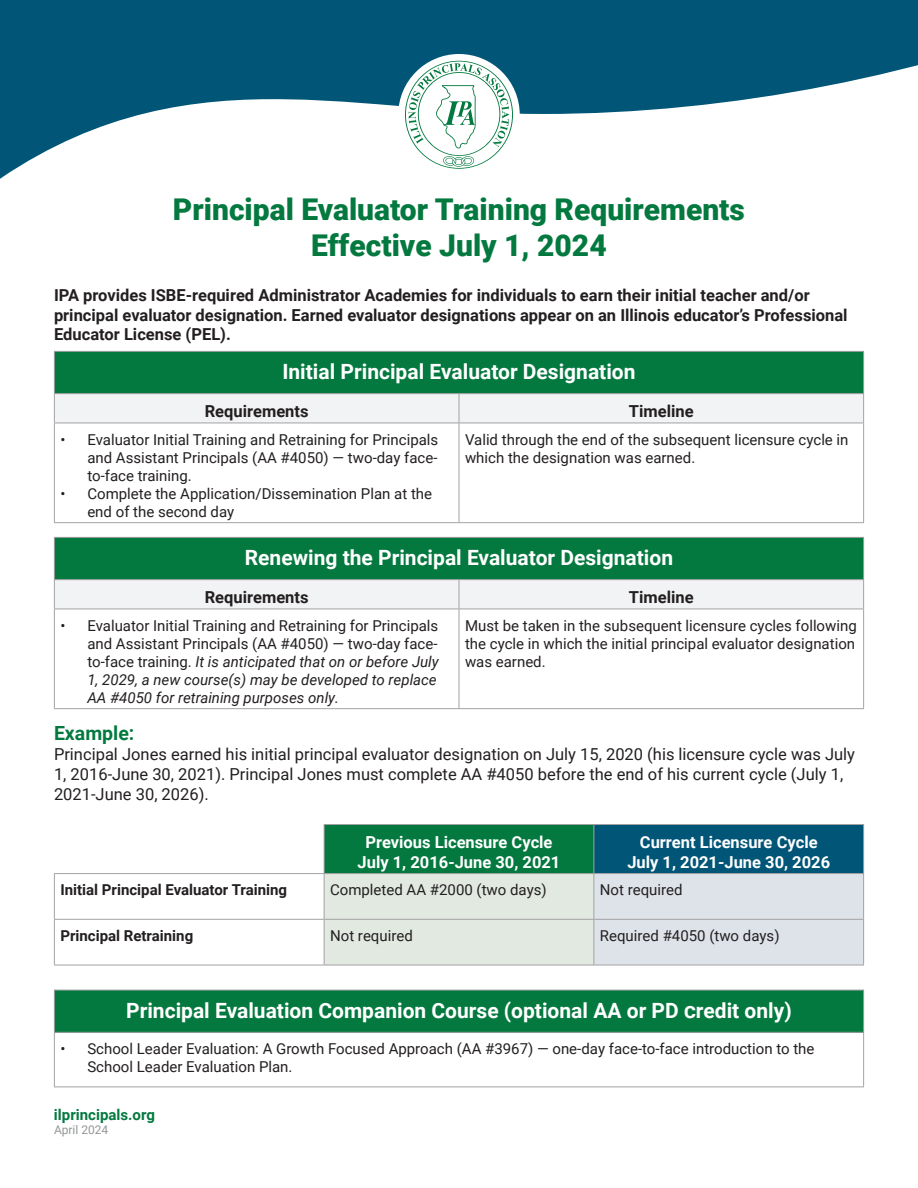
<style>
.page{position:relative;width:918px;height:1188px;background:#fff}
.page>*{position:absolute;margin:0;border:0;box-sizing:border-box;transform-origin:0 0}
.t1{font:900 30px/36px "Roboto";color:#04793f;text-align:center}
.t2{font:700 21px "Roboto";color:#fff}
.t3{font:700 19.5px "Roboto";color:#04793f}
.t4{font:700 16.5px/19.8px "Roboto";color:#231f20}
.t5{font:16.5px/19.8px "Roboto";color:#231f20}
.t6{font:700 16.5px/19.8px "Roboto";color:#fff;text-align:center}
.t7{font:15px/18px "Roboto";color:#231f20}
.t8{font:700 15px "Roboto";color:#231f20}
.t9{font:700 15px "Roboto";color:#04793f}
.t10{font:12px "Roboto";color:#939598}
.s1{font-style:italic}
</style>
<div class="page">
<svg style="left:0;top:0;width:918px;height:179px;fill:#015677"></svg>
<div style="left:398px;top:54px;width:122px;height:122px;background:#fff;border-radius:50%"></div>
<svg style="left:405px;top:61px;width:108px;height:108px"></svg>
<div style="left:54px;top:351px;width:810px;height:43px;background:#04793f"></div>
<hr style="left:54px;top:351px;width:405px;height:1px;background:#a3a2a4">
<hr style="left:54px;top:352px;width:1px;height:41px;background:#a3a2a4">
<hr style="left:459px;top:351px;width:405px;height:1px;background:#a3a2a4">
<hr style="left:863px;top:352px;width:1px;height:41px;background:#a3a2a4">
<hr style="left:54px;top:393px;width:405px;height:1px;background:#a3a2a4">
<hr style="left:459px;top:393px;width:405px;height:1px;background:#a3a2a4">
<svg style="left:54px;top:394px;width:810px;height:29px"></svg>
<hr style="left:54px;top:423px;width:405px;height:1px;background:#a3a2a4">
<hr style="left:54px;top:423px;width:1px;height:99px;background:#a3a2a4">
<hr style="left:459px;top:423px;width:405px;height:1px;background:#a3a2a4">
<hr style="left:459px;top:423px;width:1px;height:99px;background:#a3a2a4">
<hr style="left:863px;top:423px;width:1px;height:99px;background:#a3a2a4">
<hr style="left:54px;top:522px;width:405px;height:1px;background:#a3a2a4">
<hr style="left:459px;top:522px;width:405px;height:1px;background:#a3a2a4">
<div style="left:54px;top:537px;width:810px;height:43px;background:#04793f"></div>
<hr style="left:54px;top:537px;width:405px;height:1px;background:#a3a2a4">
<hr style="left:54px;top:538px;width:1px;height:41px;background:#a3a2a4">
<hr style="left:459px;top:537px;width:405px;height:1px;background:#a3a2a4">
<hr style="left:863px;top:538px;width:1px;height:41px;background:#a3a2a4">
<hr style="left:54px;top:579px;width:405px;height:1px;background:#a3a2a4">
<hr style="left:459px;top:579px;width:405px;height:1px;background:#a3a2a4">
<svg style="left:54px;top:580px;width:810px;height:29px"></svg>
<hr style="left:54px;top:609px;width:405px;height:1px;background:#a3a2a4">
<hr style="left:54px;top:609px;width:1px;height:99px;background:#a3a2a4">
<hr style="left:459px;top:609px;width:405px;height:1px;background:#a3a2a4">
<hr style="left:459px;top:609px;width:1px;height:99px;background:#a3a2a4">
<hr style="left:863px;top:609px;width:1px;height:99px;background:#a3a2a4">
<hr style="left:54px;top:708px;width:405px;height:1px;background:#a3a2a4">
<hr style="left:459px;top:708px;width:405px;height:1px;background:#a3a2a4">
<div style="left:54px;top:990px;width:810px;height:42px;background:#04793f"></div>
<hr style="left:54px;top:990px;width:810px;height:1px;background:#a3a2a4">
<hr style="left:54px;top:990px;width:1px;height:42px;background:#a3a2a4">
<hr style="left:863px;top:990px;width:1px;height:42px;background:#a3a2a4">
<hr style="left:54px;top:1032px;width:810px;height:1px;background:#a3a2a4">
<hr style="left:54px;top:1033px;width:1px;height:53px;background:#a3a2a4">
<hr style="left:863px;top:1033px;width:1px;height:53px;background:#a3a2a4">
<hr style="left:54px;top:1086px;width:810px;height:1px;background:#a3a2a4">
<div style="left:324px;top:824px;width:270px;height:50px;background:#04793f"></div>
<div style="left:594px;top:824px;width:270px;height:50px;background:#015677"></div>
<svg style="left:325px;top:874px;width:538px;height:91px;background:#dee5e4"></svg>
<hr style="left:324px;top:824px;width:270px;height:1px;background:#a3a2a4">
<hr style="left:324px;top:825px;width:1px;height:48px;background:#a3a2a4">
<hr style="left:594px;top:824px;width:270px;height:1px;background:#a3a2a4">
<hr style="left:594px;top:825px;width:1px;height:48px;background:#a3a2a4">
<hr style="left:863px;top:825px;width:1px;height:48px;background:#a3a2a4">
<hr style="left:54px;top:873px;width:270px;height:1px;background:#a3a2a4">
<hr style="left:54px;top:874px;width:1px;height:45px;background:#a3a2a4">
<hr style="left:324px;top:873px;width:270px;height:1px;background:#a3a2a4">
<hr style="left:324px;top:874px;width:1px;height:45px;background:#a3a2a4">
<hr style="left:594px;top:873px;width:270px;height:1px;background:#a3a2a4">
<hr style="left:594px;top:874px;width:1px;height:45px;background:#a3a2a4">
<hr style="left:863px;top:874px;width:1px;height:45px;background:#a3a2a4">
<hr style="left:54px;top:919px;width:270px;height:1px;background:#a3a2a4">
<hr style="left:54px;top:920px;width:1px;height:45px;background:#a3a2a4">
<hr style="left:324px;top:919px;width:270px;height:1px;background:#a3a2a4">
<hr style="left:324px;top:920px;width:1px;height:45px;background:#a3a2a4">
<hr style="left:594px;top:919px;width:270px;height:1px;background:#a3a2a4">
<hr style="left:594px;top:920px;width:1px;height:45px;background:#a3a2a4">
<hr style="left:863px;top:920px;width:1px;height:45px;background:#a3a2a4">
<hr style="left:54px;top:965px;width:270px;height:1px;background:#a3a2a4">
<hr style="left:324px;top:965px;width:270px;height:1px;background:#a3a2a4">
<hr style="left:594px;top:965px;width:270px;height:1px;background:#a3a2a4">
<h1 class="t1" style="left:173px;top:191px;width:573px">Principal Evaluator Training Requirements<br>Effective July 1, 2024</h1>
<p class="t4" style="left:54px;top:284px;width:795px">IPA provides ISBE-required Administrator Academies for individuals to earn their initial teacher and/or principal evaluator designation. Earned evaluator designations appear on an Illinois educator’s Professional<br>Educator License (PEL).</p>
<h2 class="t2" style="left:282px;top:357px;width:355px">Initial Principal Evaluator Designation</h2>
<p class="t4" style="left:205px;top:401px;width:105px">Requirements</p>
<p class="t4" style="left:629px;top:401px;width:66px">Timeline</p>
<p class="t7" style="left:87px;top:430px;width:352px;text-align:justify;text-indent:-27px">• Evaluator Initial Training and Retraining for Principals and Assistant Principals (AA #4050) — two-day face&shy;to-face training.</p>
<p class="t7" style="left:87px;top:484px;width:346px;text-indent:-27px">• Complete the Application/Dissemination Plan at the end of the second day</p>
<p class="t7" style="left:465px;top:430px;width:385px">Valid through the end of the subsequent licensure cycle in which the designation was earned.</p>
<h2 class="t2" style="left:245px;top:543px;width:430px">Renewing the Principal Evaluator Designation</h2>
<p class="t4" style="left:205px;top:587px;width:105px">Requirements</p>
<p class="t4" style="left:629px;top:587px;width:66px">Timeline</p>
<p class="t7" style="left:87px;top:616px;width:353px;text-indent:-27px">• Evaluator Initial Training and Retraining for Principals and Assistant Principals (AA #4050) — two-day face&shy;to-face training. <span class="s1">It is anticipated that on or before July 1, 2029, a new course(s) may be developed to replace AA #4050 for retraining purposes only.</span></p>
<p class="t7" style="left:465px;top:616px;width:393px;text-align:justify">Must be taken in the subsequent licensure cycles following the cycle in which the initial principal evaluator designation was earned.</p>
<h3 class="t3" style="left:54px;top:720px;width:82px">Example:</h3>
<p class="t5" style="left:54px;top:744px;width:803px">Principal Jones earned his initial principal evaluator designation on July 15, 2020 (his licensure cycle was July<br>1, 2016-June 30, 2021). Principal Jones must complete AA #4050 before the end of his current cycle (July 1,<br>2021-June 30, 2026).</p>
<p class="t6" style="left:358px;top:831px;width:204px">Previous Licensure Cycle<br>July 1, 2016-June 30, 2021</p>
<p class="t6" style="left:627px;top:831px;width:204px">Current Licensure Cycle<br>July 1, 2021-June 30, 2026</p>
<p class="t8" style="left:60px;top:879px;width:228px">Initial Principal Evaluator Training</p>
<p class="t7" style="left:330px;top:880px;width:218px">Completed AA #2000 (two days)</p>
<p class="t7" style="left:600px;top:880px;width:84px">Not required</p>
<p class="t8" style="left:60px;top:925px;width:134px">Principal Retraining</p>
<p class="t7" style="left:330px;top:926px;width:84px">Not required</p>
<p class="t7" style="left:600px;top:926px;width:181px">Required #4050 (two days)</p>
<h2 class="t2" style="left:126px;top:996px;width:667px">Principal Evaluation Companion Course (optional AA or PD Credit only)</h2>
<p class="t7" style="left:87px;top:1039px;width:729px;text-indent:-27px">• School Leader Evaluation: A Growth Focused Approach (AA #3967) — one-day face-to-face introduction to the<br>School Leader Evaluation Plan.</p>
<p class="t9" style="left:54px;top:1104px;width:103px">ilprincipals.org</p>
<p class="t10" style="left:54px;top:1121px;width:56px">April 2024</p>
</div>
